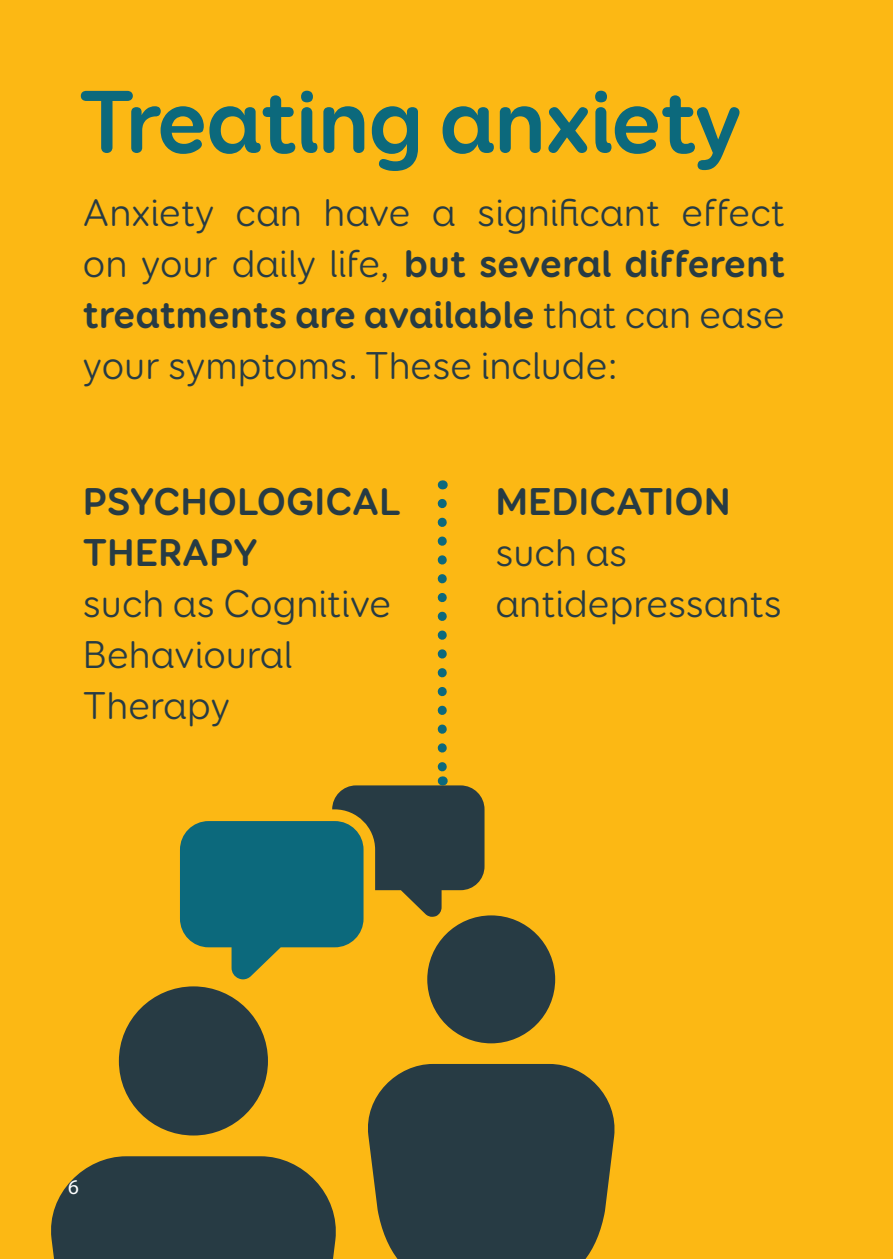
<style>
.page{position:relative;width:893px;height:1259px;background:#fcb814}
.page>*{position:absolute;margin:0;border:0;box-sizing:border-box;transform-origin:0 0}
.t1{font:700 90px "Booster Next FY";letter-spacing:-.02em;color:#0c697c}
.t2{font:39px/51px "Booster Next FY";color:#273b44}
.t3{font:700 39px/51px "Booster Next FY";color:#273b44}
.t4{font:21px "Myriad Pro";color:#fff}
.s1{font-weight:700}
</style>
<div class="page">
<div style="left:427px;top:915px;width:128px;height:128px;background:#273b44;border-radius:50%"></div>
<svg style="left:51px;top:1156px;width:285px;height:103px;background:#3a463f"></svg>
<svg style="left:368px;top:1064px;width:247px;height:195px;background:#3a463f"></svg>
<div style="left:119px;top:986px;width:149px;height:149px;background:#273b44;border-radius:50%"></div>
<svg style="left:180px;top:503px;width:304px;height:476px"></svg>
<p class="t1" style="left:79px;top:65px;width:665px">Treating anxiety</p>
<p class="t2" style="left:83px;top:187px;width:704px;text-align:justify">Anxiety can have a significant effect on your daily life, <span class="s1">but several different treatments are available</span> that can ease your symptoms. These include:</p>
<p class="t3" style="left:83px;top:476px;width:319px">PSYCHOLOGICAL<br>THERAPY</p>
<p class="t2" style="left:83px;top:578px;width:310px">such as Cognitive<br>Behavioural<br>Therapy</p>
<p class="t3" style="left:495px;top:476px;width:237px">MEDICATION</p>
<p class="t2" style="left:495px;top:527px;width:288px">such as antidepressants</p>
<p class="t4" style="left:68px;top:1174px;width:12px">6</p>
</div>
